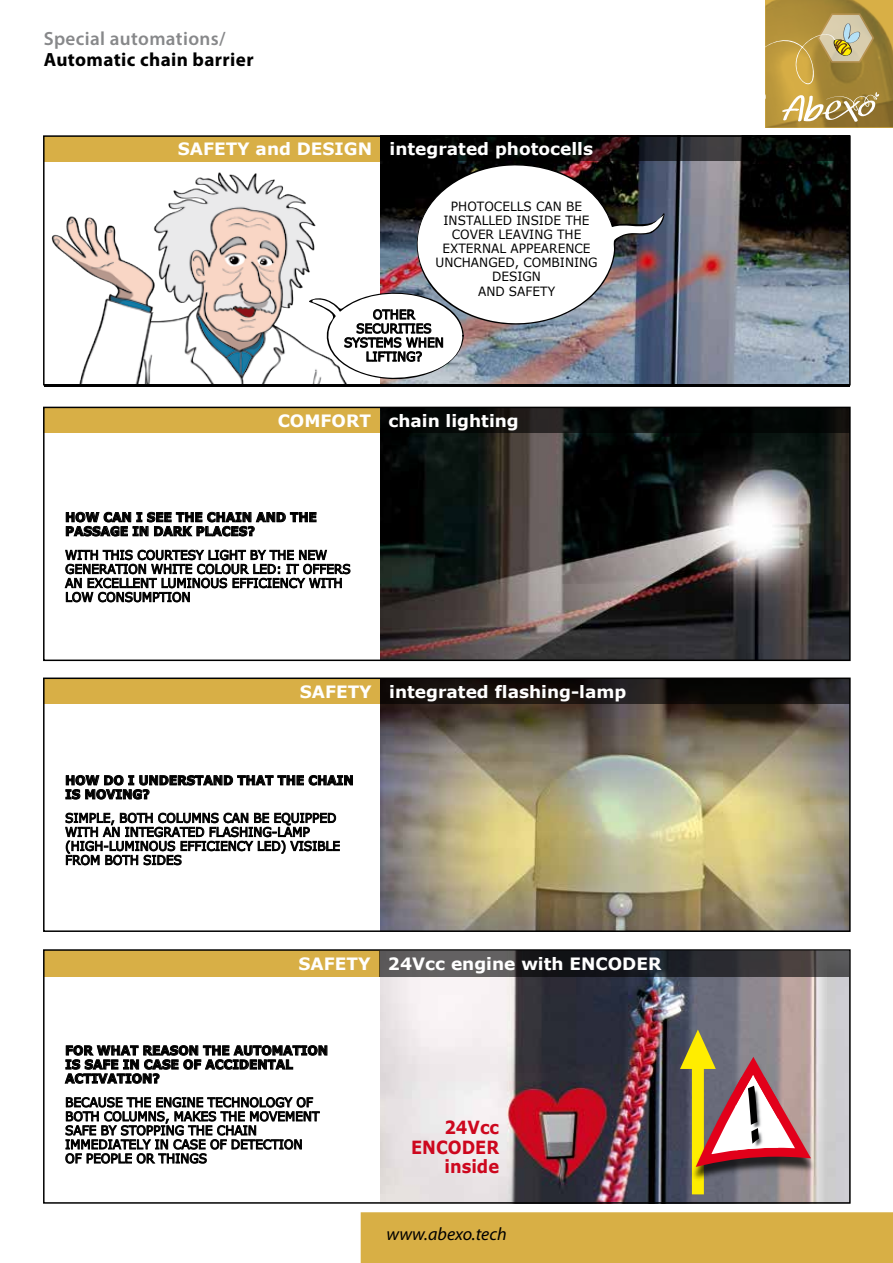
<style>
.page{position:relative;width:893px;height:1263px;background:#fff}
.page>*{position:absolute;margin:0;border:0;box-sizing:border-box;transform-origin:0 0}
.t1{font:700 19.2px "Myriad Pro";letter-spacing:.02em;color:#000}
.t2{font:600 19.2px "Myriad Pro";letter-spacing:.02em;color:#87888a}
.t3{font:700 18.15px/19.5px "Verdana";color:#cd071e;text-align:right;scale:.9 1}
.t4{font:italic 18px "Myriad Pro";color:#000}
.t5{font:700 16.95px "Verdana";color:#fff}
.t6{font:12.75px/14.1px "Verdana";color:#000;scale:.95 1}
.t7{font:700 12.75px/14.1px "Verdana";color:#000;scale:.95 1}
</style>
<div class="page">
<div style="left:44px;top:950px;width:335px;height:26px;background:#d8af46"></div>
<div style="left:44px;top:678px;width:336px;height:26px;background:#d8af46"></div>
<div style="left:44px;top:136px;width:337px;height:25px;background:#d8af46"></div>
<hr style="left:44px;top:384px;width:805px;height:2px;background:#000">
<img style="left:381px;top:161px;width:467px;height:221px">
<svg style="left:381px;top:138px;width:467px;height:23px;background:#0f0f10"></svg>
<img style="left:380px;top:976px;width:468px;height:225px">
<svg style="left:379px;top:952px;width:469px;height:24px;background:#39383b"></svg>
<svg style="left:66px;top:1097px;width:254px;height:66px"></svg>
<img style="left:811px;top:1058px;width:8px;height:125px">
<svg style="left:680px;top:1029px;width:131px;height:165px;background:#a58273"></svg>
<img style="left:51px;top:161px;width:295px;height:221px">
<svg style="left:65px;top:1045px;width:262px;height:38px"></svg>
<div style="left:44px;top:407px;width:337px;height:26px;background:#d8af46"></div>
<img style="left:381px;top:433px;width:467px;height:225px">
<svg style="left:381px;top:410px;width:467px;height:23px;background:#080a09"></svg>
<svg style="left:65px;top:550px;width:285px;height:52px"></svg>
<svg style="left:66px;top:512px;width:250px;height:24px"></svg>
<div style="left:43px;top:407px;width:808px;height:254px;border:2px solid #000"></div>
<div style="left:43px;top:949px;width:808px;height:255px;border:2px solid #000"></div>
<div style="left:43px;top:135px;width:808px;height:250px;border:2px solid #000"></div>
<img style="left:380px;top:704px;width:468px;height:225px">
<svg style="left:380px;top:680px;width:468px;height:24px;background:#15100e"></svg>
<svg style="left:65px;top:813px;width:275px;height:52px"></svg>
<div style="left:43px;top:677px;width:808px;height:255px;border:2px solid #000"></div>
<svg style="left:66px;top:775px;width:287px;height:24px"></svg>
<img style="left:309px;top:156px;width:356px;height:225px">
<img style="left:765px;top:0;width:128px;height:128px">
<div style="left:361px;top:1212px;width:532px;height:51px;background:#d8af45"></div>
<svg style="left:765px;top:0;width:115px;height:122px;background:#b89c53"></svg>
<h1 class="t2" style="left:44px;top:26px;width:183px">Special automations/</h1>
<h1 class="t1" style="left:44px;top:47px;width:211px">Automatic chain barrier</h1>
<h3 class="t5" style="left:178px;top:138px;width:417px">SAFETY and DESIGN integrated photocells</h3>
<p class="t6" style="left:435px;top:200px;width:172px;text-align:center">PHOTOCELLS CAN BE<br>INSTALLED INSIDE THE<br>COVER LEAVING THE<br>EXTERNAL APPEARENCE<br>UNCHANGED, COMBINING<br>DESIGN<br>AND SAFETY</p>
<p class="t6" style="left:344px;top:308px;width:106px;text-align:center">OTHER<br>SECURITIES<br>SYSTEMS WHEN<br>LIFTING?</p>
<h3 class="t5" style="left:278px;top:410px;width:243px">COMFORT chain lighting</h3>
<p class="t7" style="left:65px;top:510px;width:266px">HOW CAN I SEE THE CHAIN AND THE<br>PASSAGE IN DARK PLACES?</p>
<p class="t6" style="left:65px;top:548px;width:302px">WITH THIS COURTESY LIGHT BY THE NEW<br>GENERATION WHITE COLOUR LED: IT OFFERS<br>AN EXCELLENT LUMINOUS EFFICIENCY WITH<br>LOW CONSUMPTION</p>
<h3 class="t5" style="left:300px;top:681px;width:328px">SAFETY integrated flashing-lamp</h3>
<p class="t7" style="left:65px;top:773px;width:305px">HOW DO I UNDERSTAND THAT THE CHAIN<br>IS MOVING?</p>
<p class="t6" style="left:65px;top:811px;width:291px">SIMPLE, BOTH COLUMNS CAN BE EQUIPPED<br>WITH AN INTEGRATED FLASHING-LAMP (HIGH-LUMINOUS EFFICIENCY LED) VISIBLE<br>FROM BOTH SIDES</p>
<h3 class="t5" style="left:298px;top:953px;width:364px">SAFETY 24Vcc engine with ENCODER</h3>
<p class="t7" style="left:65px;top:1043px;width:278px">FOR WHAT REASON THE AUTOMATION<br>IS SAFE IN CASE OF ACCIDENTAL<br>ACTIVATION?</p>
<p class="t6" style="left:65px;top:1095px;width:269px">BECAUSE THE ENGINE TECHNOLOGY OF<br>BOTH COLUMNS, MAKES THE MOVEMENT<br>SAFE BY STOPPING THE CHAIN<br>IMMEDIATELY IN CASE OF DETECTION<br>OF PEOPLE OR THINGS</p>
<h2 class="t3" style="left:411px;top:1117px;width:99px">24Vcc<br>ENCODER inside</h2>
<h3 class="t4" style="left:386px;top:1223px;width:122px">www.abexo.tech</h3>
</div>
